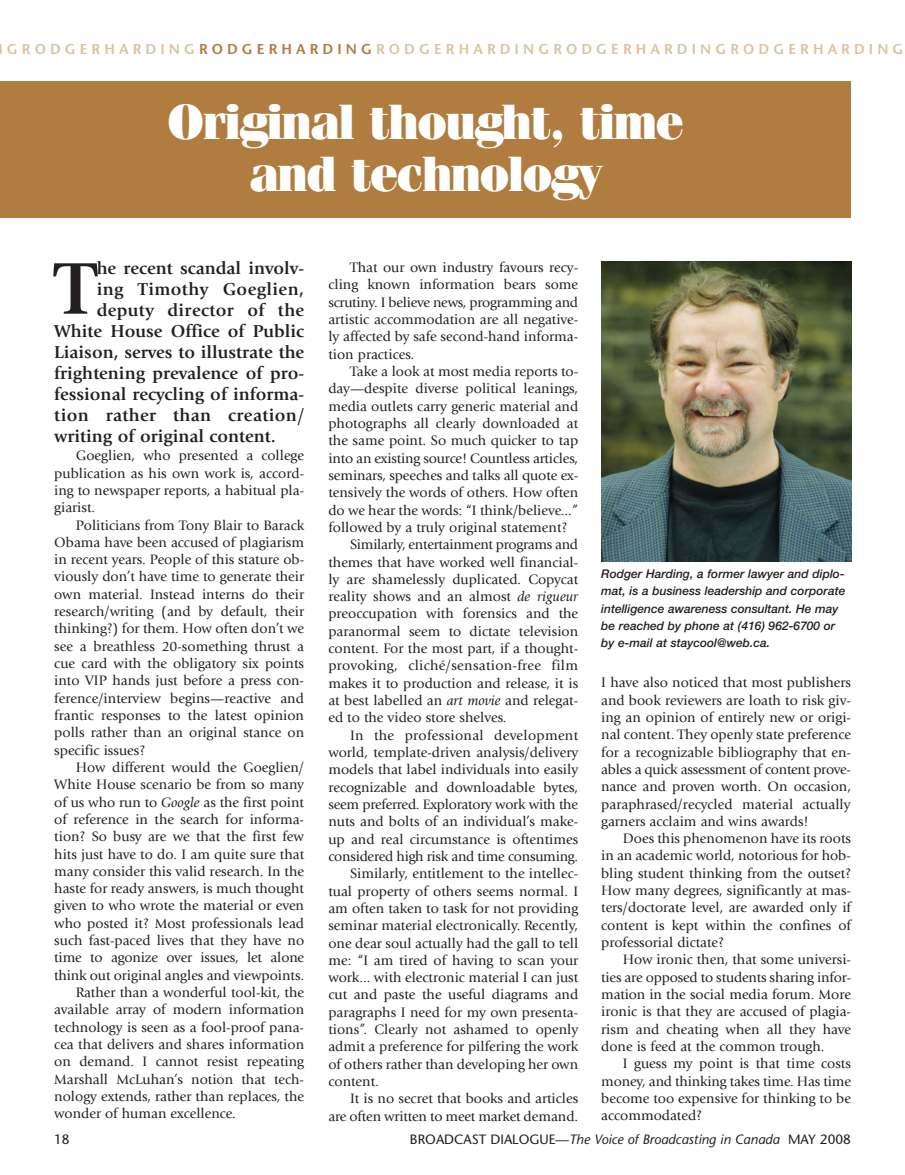
<style>
.page{position:relative;width:905px;height:1175px;background:#fff}
.page>*{position:absolute;margin:0;border:0;box-sizing:border-box;transform-origin:0 0}
.t1{font:700 76.35px "Giovanni";color:#231f20}
.t2{font:900 49.5px/52.5px "Fenice Std";letter-spacing:-.035em;color:#fff;text-align:center;scale:.95 1}
.t3{font:700 18px "Giovanni";color:#231f20}
.t4{font:700 18px "Giovanni";letter-spacing:.02em;color:#231f20}
.t5{font:14.25px/17.2px "Giovanni";color:#231f20;text-align:justify}
.t6{font:600 14.25px "Stone Sans Std";letter-spacing:.285em;color:#dcc2a3}
.t7{font:14.25px "Giovanni";letter-spacing:.02em;color:#231f20}
.t8{font:italic 500 13.5px "Stone Sans Std";color:#231f20}
.t9{font:500 13.5px "Stone Sans Std";color:#231f20}
.t10{font:italic 500 12px/17.2px "Helvetica Neue LT Std";color:#231f20}
.s1{color:#b07c40}
.s2{font-style:italic}
.s3{font-style:normal}
</style>
<div class="page">
<div style="left:0;top:81px;width:851px;height:137px;background:#b07c40"></div>
<img style="left:601px;top:262px;width:250px;height:300px">
<p class="t6" style="left:7px;top:43px;width:898px">GRODGERHARDING<span class="s1">RODGERHARDING</span>RODGERHARDINGRODGERHARDINGRODGERHARDING</p>
<h2 class="t2" style="left:167px;top:100px;width:545px">Original thought, time and technology</h2>
<h1 class="t1" style="left:54px;top:259px;width:44px">T</h1>
<p class="t3" style="left:97px;top:261px;width:209px">he recent scandal involv-</p>
<p class="t4" style="left:97px;top:282px;width:209px">ing Timothy Goeglien,</p>
<p class="t4" style="left:97px;top:303px;width:209px">deputy director of the</p>
<p class="t3" style="left:54px;top:324px;width:251px">White House Office of Public</p>
<p class="t3" style="left:54px;top:345px;width:251px">Liaison, serves to illustrate the</p>
<p class="t3" style="left:54px;top:366px;width:251px">frightening prevalence of pro-</p>
<p class="t3" style="left:54px;top:387px;width:251px">fessional recycling of informa-</p>
<p class="t4" style="left:54px;top:408px;width:251px">tion rather than creation/</p>
<p class="t3" style="left:54px;top:429px;width:223px">writing of original content.</p>
<p class="t5" style="left:54px;top:448px;width:251px;text-indent:22px">Goeglien, who presented a college publication as his own work is, accord&shy;ing to newspaper reports, a habitual pla&shy;giarist.</p>
<p class="t5" style="left:54px;top:517px;width:251px;text-indent:22px">Politicians from Tony Blair to Barack Obama have been accused of plagiarism in recent years. People of this stature ob&shy;viously don’t have time to generate their own material. Instead interns do their research/writing (and by default, their thinking?) for them. How often don’t we see a breathless 20-something thrust a cue card with the obligatory six points into VIP hands just before a press con&shy;ference/interview begins—reactive and frantic responses to the latest opinion polls rather than an original stance on specific issues?</p>
<p class="t5" style="left:76px;top:759px;width:230px">How different would the Goeglien/</p>
<p class="t5" style="left:54px;top:777px;width:251px">White House scenario be from so many</p>
<p class="t5" style="left:54px;top:794px;width:251px">of us who run to <span class="s2">Google</span> as the first point</p>
<p class="t5" style="left:54px;top:811px;width:251px">of reference in the search for informa-</p>
<p class="t5" style="left:54px;top:829px;width:251px">tion? So busy are we that the first few</p>
<p class="t5" style="left:54px;top:846px;width:251px">hits just have to do. I am quite sure that</p>
<p class="t5" style="left:54px;top:863px;width:251px">many consider this valid research. In the</p>
<p class="t5" style="left:54px;top:881px;width:251px">haste for ready answers, is much thought</p>
<p class="t5" style="left:54px;top:898px;width:251px">given to who wrote the material or even</p>
<p class="t5" style="left:54px;top:915px;width:251px">who posted it? Most professionals lead</p>
<p class="t5" style="left:54px;top:933px;width:251px">such fast-paced lives that they have no</p>
<p class="t5" style="left:54px;top:950px;width:251px">time to agonize over issues, let alone</p>
<p class="t5" style="left:54px;top:967px;width:251px">think out original angles and viewpoints.</p>
<p class="t5" style="left:76px;top:984px;width:230px">Rather than a wonderful tool-kit, the</p>
<p class="t5" style="left:54px;top:1002px;width:251px">available array of modern information</p>
<p class="t5" style="left:54px;top:1019px;width:251px">technology is seen as a fool-proof pana-</p>
<p class="t5" style="left:54px;top:1036px;width:251px">cea that delivers and shares information</p>
<p class="t5" style="left:54px;top:1054px;width:251px">on demand. I cannot resist repeating</p>
<p class="t5" style="left:54px;top:1071px;width:251px">Marshall McLuhan’s notion that tech-</p>
<p class="t5" style="left:54px;top:1088px;width:251px">nology extends, rather than replaces, the</p>
<p class="t5" style="left:54px;top:1106px;width:183px">wonder of human excellence.</p>
<p class="t5" style="left:328px;top:260px;width:251px;text-indent:22px">That our own industry favours recy&shy;cling known information bears some scrutiny. I believe news, programming and artistic accommodation are all negative&shy;ly affected by safe second-hand informa&shy;tion practices.</p>
<p class="t5" style="left:350px;top:364px;width:230px">Take a look at most media reports to-</p>
<p class="t5" style="left:328px;top:381px;width:251px">day—despite diverse political leanings,</p>
<p class="t5" style="left:328px;top:398px;width:251px">media outlets carry generic material and</p>
<p class="t5" style="left:328px;top:416px;width:251px">photographs all clearly downloaded at</p>
<p class="t5" style="left:328px;top:433px;width:251px">the same point. So much quicker to tap</p>
<p class="t5" style="left:328px;top:450px;width:251px">into an existing source! Countless articles,</p>
<p class="t5" style="left:328px;top:468px;width:251px">seminars, speeches and talks all quote ex-</p>
<p class="t5" style="left:328px;top:485px;width:251px">tensively the words of others. How often</p>
<p class="t5" style="left:328px;top:502px;width:251px">do we hear the words: “I think/believe...”</p>
<p class="t5" style="left:328px;top:519px;width:240px">followed by a truly original statement?</p>
<p class="t5" style="left:350px;top:537px;width:229px">Similarly, entertainment programs and</p>
<p class="t5" style="left:328px;top:554px;width:251px">themes that have worked well financial-</p>
<p class="t5" style="left:328px;top:571px;width:251px">ly are shamelessly duplicated. Copycat</p>
<p class="t5" style="left:328px;top:589px;width:251px">reality shows and an almost <span class="s2">de rigueur</span></p>
<p class="t5" style="left:328px;top:606px;width:251px">preoccupation with forensics and the</p>
<p class="t5" style="left:328px;top:623px;width:251px">paranormal seem to dictate television</p>
<p class="t5" style="left:328px;top:641px;width:251px">content. For the most part, if a thought-</p>
<p class="t7" style="left:328px;top:660px;width:251px">provoking, cliché/sensation-free film</p>
<p class="t5" style="left:328px;top:675px;width:251px">makes it to production and release, it is</p>
<p class="t5" style="left:328px;top:693px;width:251px">at best labelled an <span class="s2">art movie</span> and relegat-</p>
<p class="t5" style="left:328px;top:710px;width:180px">ed to the video store shelves.</p>
<p class="t7" style="left:350px;top:729px;width:230px">In the professional development</p>
<p class="t5" style="left:328px;top:745px;width:251px">world, template-driven analysis/delivery</p>
<p class="t5" style="left:328px;top:762px;width:251px">models that label individuals into easily</p>
<p class="t5" style="left:328px;top:779px;width:251px">recognizable and downloadable bytes,</p>
<p class="t5" style="left:328px;top:796px;width:251px">seem preferred. Exploratory work with the</p>
<p class="t5" style="left:328px;top:814px;width:251px">nuts and bolts of an individual’s make-</p>
<p class="t5" style="left:328px;top:831px;width:251px">up and real circumstance is oftentimes</p>
<p class="t5" style="left:328px;top:848px;width:251px">considered high risk and time consuming.</p>
<p class="t5" style="left:350px;top:866px;width:230px">Similarly, entitlement to the intellec-</p>
<p class="t5" style="left:328px;top:883px;width:251px">tual property of others seems normal. I</p>
<p class="t5" style="left:328px;top:900px;width:251px">am often taken to task for not providing</p>
<p class="t5" style="left:328px;top:918px;width:251px">seminar material electronically. Recently,</p>
<p class="t5" style="left:328px;top:935px;width:251px">one dear soul actually had the gall to tell</p>
<p class="t5" style="left:328px;top:952px;width:251px">me: “I am tired of having to scan your</p>
<p class="t5" style="left:328px;top:970px;width:251px">work... with electronic material I can just</p>
<p class="t5" style="left:328px;top:987px;width:251px">cut and paste the useful diagrams and</p>
<p class="t5" style="left:328px;top:1004px;width:251px">paragraphs I need for my own presenta-</p>
<p class="t5" style="left:328px;top:1021px;width:251px">tions”. Clearly not ashamed to openly</p>
<p class="t5" style="left:328px;top:1039px;width:251px">admit a preference for pilfering the work</p>
<p class="t5" style="left:328px;top:1056px;width:251px">of others rather than developing her own</p>
<p class="t5" style="left:328px;top:1073px;width:52px">content.</p>
<p class="t5" style="left:350px;top:1091px;width:230px">It is no secret that books and articles</p>
<p class="t5" style="left:328px;top:1108px;width:251px">are often written to meet market demand.</p>
<p class="t10" style="left:601px;top:566px;width:246px">Rodger Harding, a former lawyer and diplo&shy;mat, is a business leadership and corporate intelligence awareness consultant. He may be reached by phone at (416) 962-6700 or by e-mail at staycool@web.ca.</p>
<p class="t5" style="left:601px;top:675px;width:251px">I have also noticed that most publishers and book reviewers are loath to risk giv&shy;ing an opinion of entirely new or origi&shy;nal content. They openly state preference for a recognizable bibliography that en&shy;ables a quick assessment of content prove&shy;nance and proven worth. On occasion, paraphrased/recycled material actually garners acclaim and wins awards!</p>
<p class="t5" style="left:601px;top:831px;width:251px;text-indent:22px">Does this phenomenon have its roots in an academic world, notorious for hob&shy;bling student thinking from the outset?<br>How many degrees, significantly at mas&shy;ters/doctorate level, are awarded only if content is kept within the confines of professorial dictate?</p>
<p class="t5" style="left:601px;top:952px;width:251px;text-indent:22px">How ironic then, that some universi&shy;ties are opposed to students sharing infor&shy;mation in the social media forum. More ironic is that they are accused of plagia&shy;rism and cheating when all they have done is feed at the common trough.</p>
<p class="t5" style="left:601px;top:1056px;width:251px;text-indent:22px">I guess my point is that time costs money, and thinking takes time. Has time become too expensive for thinking to be accommodated?</p>
<p class="t9" style="left:54px;top:1134px;width:17px">18</p>
<p class="t8" style="left:410px;top:1134px;width:442px"><span class="s3">BROADCAST DIALOGUE—</span>The Voice of Broadcasting in Canada <span class="s3">MAY 2008</span></p>
</div>
